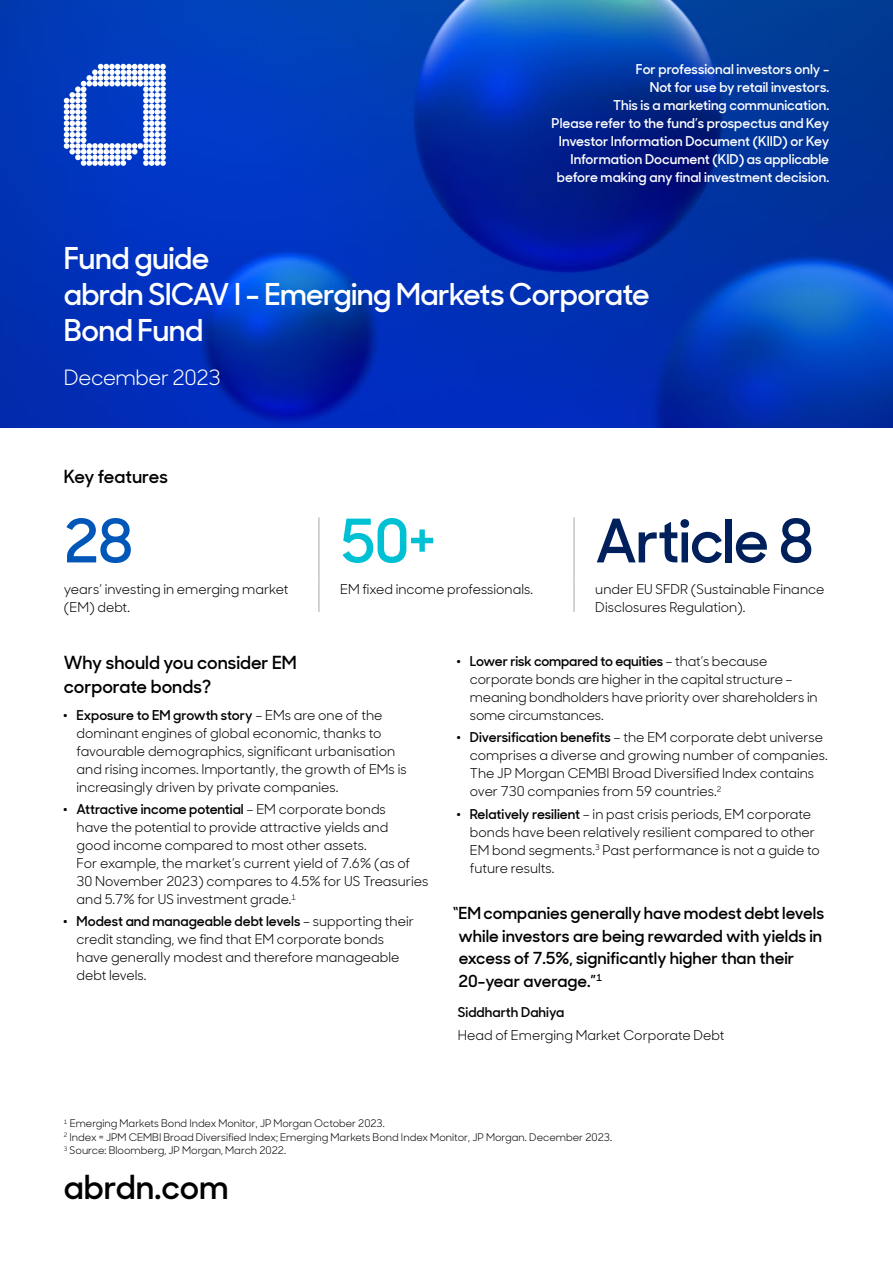
<style>
.page{position:relative;width:893px;height:1263px;background:#fff}
.page>*{position:absolute;margin:0;border:0;box-sizing:border-box;transform-origin:0 0}
.t1{font:600 60px "Sharp Sans Display No 1";letter-spacing:-.02em;color:#00205b}
.t2{font:600 60px "Sharp Sans Display No 1";color:#00c1d4}
.t3{font:600 60px "Sharp Sans Display No 1";color:#0057b7}
.t4{font:600 33px "Sharp Sans Display No 1";color:#000}
.t5{font:600 30px/36px "Sharp Sans Display No 1";letter-spacing:-.02em;color:#fff}
.t6{font:21px "Sharp Sans Display No 1";letter-spacing:-.02em;color:#fff}
.t7{font:600 18px/24px "Sharp Sans Display No 1";color:#000}
.t8{font:600 16.5px/22.5px "Sharp Sans Display No 1";color:#000}
.t9{font:13.5px/18px "Sharp Sans Display No 1";color:#000}
.t10{font:600 13.5px/18px "Sharp Sans Display No 1";color:#fff;text-align:right}
.t11{font:600 13.5px "Sharp Sans Display No 1";color:#000}
.t12{font:10.5px/13.5px "Sharp Sans Display No 1";color:#000}
.s1{font-weight:600}
</style>
<div class="page">
<img style="left:0;top:0;width:893px;height:427px">
<svg style="left:64px;top:64px;width:102px;height:102px"></svg>
<hr style="left:319px;top:517px;width:1px;height:67px;background:#a7a8a9">
<hr style="left:574px;top:517px;width:1px;height:67px;background:#a7a8a9">
<svg style="left:319px;top:584px;width:1px;height:28px"></svg>
<svg style="left:574px;top:584px;width:1px;height:28px"></svg>
<p class="t10" style="left:552px;top:59px;width:279px">For professional investors only -<br>Not for use by retail investors.<br>This is a marketing communication.<br>Please refer to the fund’s prospectus and Key Investor Information Document (KIID) or Key Information Document (KID) as applicable before making any final investment decision.</p>
<h3 class="t5" style="left:64px;top:238px;width:588px">Fund guide<br>abrdn SICAV I - Emerging Markets Corporate<br>Bond Fund</h3>
<h3 class="t6" style="left:64px;top:361px;width:158px">December 2023</h3>
<h3 class="t7" style="left:64px;top:464px;width:105px">Key features</h3>
<h1 class="t3" style="left:64px;top:494px;width:71px">28</h1>
<h1 class="t2" style="left:340px;top:494px;width:97px">50+</h1>
<h1 class="t1" style="left:595px;top:494px;width:220px">Article 8</h1>
<p class="t9" style="left:64px;top:579px;width:226px">years’ investing in emerging market (EM) debt.</p>
<p class="t9" style="left:340px;top:579px;width:194px">EM fixed income professionals.</p>
<p class="t9" style="left:595px;top:579px;width:231px">under EU SFDR (Sustainable Finance<br>Disclosures Regulation).</p>
<h3 class="t7" style="left:64px;top:650px;width:235px">Why should you consider EM corporate bonds?</h3>
<p class="t9" style="left:77px;top:705px;width:332px;text-indent:-13px"><sup>.</sup> <span class="s1">Exposure to EM growth story</span> – EMs are one of the dominant engines of global economic, thanks to favourable demographics, significant urbanisation and rising incomes. Importantly, the growth of EMs is increasingly driven by private companies.</p>
<p class="t9" style="left:77px;top:799px;width:353px;text-indent:-13px"><sup>.</sup> <span class="s1">Attractive income potential</span> – EM corporate bonds<br>have the potential to provide attractive yields and<br>good income compared to most other assets.<br>For example, the market’s current yield of 7.6% (as of 30 November 2023) compares to 4.5% for US Treasuries and 5.7% for US investment grade.<sup>1</sup></p>
<p class="t9" style="left:77px;top:911px;width:339px;text-indent:-13px"><sup>.</sup> <span class="s1">Modest and manageable debt levels</span> – supporting their credit standing, we find that EM corporate bonds have generally modest and therefore manageable debt levels.</p>
<p class="t9" style="left:470px;top:651px;width:349px;text-indent:-13px"><sup>.</sup> <span class="s1">Lower risk compared to equities</span> – that’s because corporate bonds are higher in the capital structure – meaning bondholders have priority over shareholders in some circumstances.</p>
<p class="t9" style="left:470px;top:727px;width:359px;text-indent:-13px"><sup>.</sup> <span class="s1">Diversification benefits</span> – the EM corporate debt universe comprises a diverse and growing number of companies.<br>The JP Morgan CEMBI Broad Diversified Index contains over 730 companies from 59 countries.<sup>2</sup></p>
<p class="t9" style="left:470px;top:804px;width:352px;text-indent:-13px"><sup>.</sup> <span class="s1">Relatively resilient</span> – in past crisis periods, EM corporate bonds have been relatively resilient compared to other EM bond segments.<sup>3</sup> Past performance is not a guide to future results.</p>
<p class="t8" style="left:458px;top:901px;width:367px;text-indent:-6px">“EM companies generally have modest debt levels while investors are being rewarded with yields in excess of 7.5%, significantly higher than their 20-year average.”<sup>1</sup></p>
<p class="t11" style="left:458px;top:1002px;width:108px">Siddharth Dahiya</p>
<p class="t9" style="left:458px;top:1025px;width:268px">Head of Emerging Market Corporate Debt</p>
<p class="t12" style="left:64px;top:1116px;width:550px"><sup>1</sup> Emerging Markets Bond Index Monitor, JP Morgan October 2023.<br><sup>2</sup> Index = JPM CEMBI Broad Diversified Index; Emerging Markets Bond Index Monitor, JP Morgan. December 2023.<br><sup>3</sup> Source: Bloomberg, JP Morgan, March 2022.</p>
<h2 class="t4" style="left:64px;top:1162px;width:166px">abrdn.com</h2>
</div>
